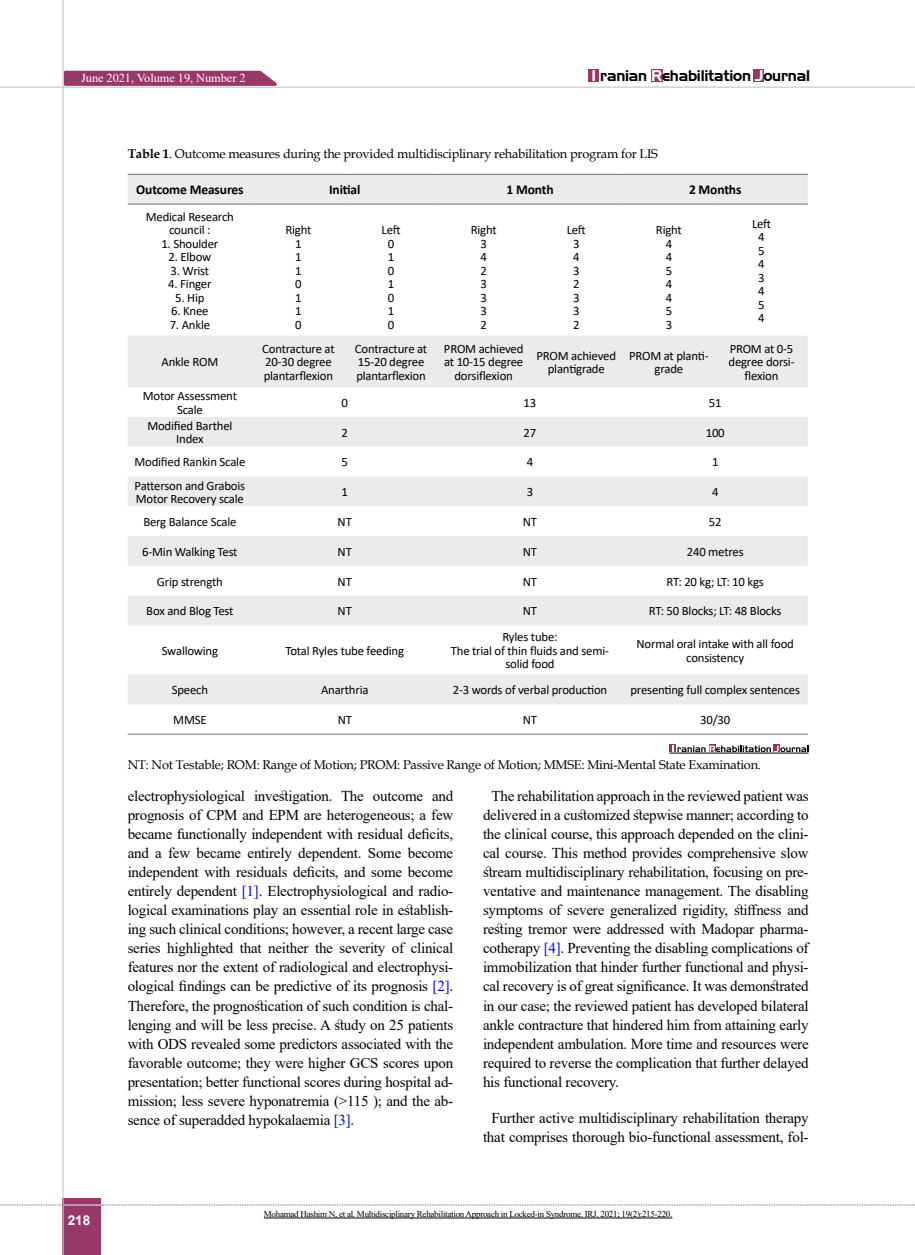
<style>
.page{position:relative;width:915px;height:1255px;background:#fff}
.page>*{position:absolute;margin:0;border:0;box-sizing:border-box;transform-origin:0 0}
.t1{font:15px/19px "Times New Roman";letter-spacing:-.015em;color:#000;text-align:justify}
.t2{font:15px "Aero";letter-spacing:-.015em;color:#000}
.t3{font:700 13.5px "Calibri";letter-spacing:-.01em;color:#000}
.t4{font:700 13.5px "Arial";color:#fff}
.t5{font:12.75px/13.5px "Calibri";letter-spacing:-.015em;color:#000;text-align:center}
.t6{font:12.75px "Book Antiqua";letter-spacing:-.015em;color:#000}
.t7{font:12.15px "Times New Roman";letter-spacing:-.005em;color:#fff}
.t8{font:9px "Times New Roman";letter-spacing:-.03em;color:#000}
.s1{color:#fff}
.s2{font-weight:700}
.s3{color:#00f}
</style>
<div class="page">
<div style="left:63px;top:1198px;width:38px;height:56px;background:#983868"></div>
<hr style="left:62px;top:0;width:2px;height:1254px;background:#c2c4c6">
<hr style="left:0;top:87px;width:914px;height:1px;background:#c2c4c6">
<hr style="left:63px;top:1204px;width:38px;height:1px;background:#ebebec">
<svg style="left:0;top:1204px;width:63px;height:1px"></svg>
<svg style="left:102px;top:1204px;width:813px;height:1px"></svg>
<div style="left:588px;top:69px;width:10px;height:13px;background:#983868"></div>
<div style="left:650px;top:69px;width:12px;height:13px;background:#983868"></div>
<div style="left:752px;top:69px;width:11px;height:13px;background:#983868"></div>
<svg style="left:62px;top:69px;width:222px;height:18px;background:#ac6187"></svg>
<svg style="left:128px;top:175px;width:679px;height:529px"></svg>
<hr style="left:128px;top:733px;width:124px;height:1px;background:#6d6e71">
<hr style="left:252px;top:733px;width:92px;height:1px;background:#6d6e71">
<hr style="left:344px;top:733px;width:93px;height:1px;background:#6d6e71">
<hr style="left:437px;top:733px;width:93px;height:1px;background:#6d6e71">
<hr style="left:530px;top:733px;width:92px;height:1px;background:#6d6e71">
<hr style="left:622px;top:733px;width:93px;height:1px;background:#6d6e71">
<hr style="left:715px;top:733px;width:92px;height:1px;background:#6d6e71">
<hr style="left:128px;top:174px;width:124px;height:1px;background:#6d6e71">
<hr style="left:252px;top:174px;width:92px;height:1px;background:#6d6e71">
<hr style="left:344px;top:174px;width:93px;height:1px;background:#6d6e71">
<hr style="left:437px;top:174px;width:93px;height:1px;background:#6d6e71">
<hr style="left:530px;top:174px;width:92px;height:1px;background:#6d6e71">
<hr style="left:622px;top:174px;width:93px;height:1px;background:#6d6e71">
<hr style="left:715px;top:174px;width:92px;height:1px;background:#6d6e71">
<hr style="left:128px;top:204px;width:124px;height:1px;background:#6d6e71">
<hr style="left:252px;top:204px;width:92px;height:1px;background:#6d6e71">
<hr style="left:344px;top:204px;width:93px;height:1px;background:#6d6e71">
<hr style="left:437px;top:204px;width:93px;height:1px;background:#6d6e71">
<hr style="left:530px;top:204px;width:92px;height:1px;background:#6d6e71">
<hr style="left:622px;top:204px;width:93px;height:1px;background:#6d6e71">
<hr style="left:715px;top:204px;width:92px;height:1px;background:#6d6e71">
<div style="left:669px;top:744px;width:6px;height:8px;background:#953263"></div>
<div style="left:709px;top:744px;width:6px;height:8px;background:#953263"></div>
<div style="left:772px;top:744px;width:7px;height:8px;background:#953263"></div>
<svg style="left:672px;top:745px;width:136px;height:7px"></svg>
<hr style="left:669px;top:752px;width:139px;height:1px;background:#000">
<hr style="left:264px;top:1217px;width:408px;height:1px;background:#000">
<p class="t7" style="left:81px;top:69px;width:166px">June 2021, Volume 19, Number 2</p>
<p class="t2" style="left:591px;top:67px;width:220px"><span class="s1">I</span> ranian <span class="s1">R</span>ehabilitation <span class="s1">J</span>ournal</p>
<p class="t6" style="left:128px;top:145px;width:531px"><span class="s2">Table 1</span>. Outcome measures during the provided multidisciplinary rehabilitation program for LIS</p>
<p class="t3" style="left:136px;top:180px;width:109px">Outcome Measures</p>
<p class="t3" style="left:329px;top:180px;width:33px">Initial</p>
<p class="t3" style="left:506px;top:180px;width:49px">1 Month</p>
<p class="t3" style="left:688px;top:180px;width:54px">2 Months</p>
<p class="t5" style="left:146px;top:209px;width:90px">Medical Research council :</p>
<p class="t5" style="left:161px;top:236px;width:59px">1. Shoulder</p>
<p class="t5" style="left:168px;top:250px;width:44px">2. Elbow</p>
<p class="t5" style="left:170px;top:263px;width:40px">3. Wrist</p>
<p class="t5" style="left:168px;top:277px;width:45px">4. Finger</p>
<p class="t5" style="left:175px;top:290px;width:31px">5. Hip</p>
<p class="t5" style="left:171px;top:304px;width:39px">6. Knee</p>
<p class="t5" style="left:170px;top:317px;width:42px">7. Ankle</p>
<p class="t5" style="left:285px;top:223px;width:27px">Right<br>1<br>1<br>1<br>0<br>1<br>1<br>0</p>
<p class="t5" style="left:381px;top:223px;width:21px">Left<br>0<br>1<br>0<br>1<br>0<br>1<br>0</p>
<p class="t5" style="left:470px;top:223px;width:27px">Right<br>3<br>4<br>2<br>3<br>3<br>3<br>2</p>
<p class="t5" style="left:566px;top:223px;width:21px">Left<br>3<br>4<br>3<br>2<br>3<br>3<br>2</p>
<p class="t5" style="left:655px;top:223px;width:27px">Right<br>4<br>4<br>5<br>4<br>4<br>5<br>3</p>
<p class="t5" style="left:751px;top:216px;width:21px">Left<br>4<br>5<br>4<br>3<br>4<br>5<br>4</p>
<p class="t5" style="left:161px;top:355px;width:58px">Ankle ROM</p>
<p class="t5" style="left:262px;top:341px;width:74px;text-align:left">Contracture at<br>20-30 degree plantarflexion</p>
<p class="t5" style="left:355px;top:341px;width:74px;text-align:left">Contracture at<br>15-20 degree plantarflexion</p>
<p class="t5" style="left:444px;top:341px;width:81px">PROM achieved at 10-15 degree dorsiflexion</p>
<p class="t5" style="left:536px;top:348px;width:81px">PROM achieved plantigrade</p>
<p class="t5" style="left:629px;top:348px;width:81px">PROM at planti&shy;grade</p>
<p class="t5" style="left:728px;top:341px;width:68px">PROM at 0-5 degree dorsi&shy;flexion</p>
<p class="t5" style="left:143px;top:389px;width:96px">Motor Assessment<br>Scale</p>
<p class="t5" style="left:341px;top:395px;width:8px">0</p>
<p class="t5" style="left:523px;top:395px;width:14px">13</p>
<p class="t5" style="left:708px;top:395px;width:14px">51</p>
<p class="t5" style="left:147px;top:418px;width:86px">Modified Barthel<br>Index</p>
<p class="t5" style="left:341px;top:425px;width:8px">2</p>
<p class="t5" style="left:523px;top:425px;width:14px">27</p>
<p class="t5" style="left:705px;top:425px;width:21px">100</p>
<p class="t5" style="left:134px;top:455px;width:112px">Modified Rankin Scale</p>
<p class="t5" style="left:341px;top:455px;width:8px">5</p>
<p class="t5" style="left:526px;top:455px;width:8px">4</p>
<p class="t5" style="left:711px;top:455px;width:8px">1</p>
<p class="t5" style="left:134px;top:478px;width:112px;text-align:left">Patterson and Grabois<br>Motor Recovery scale</p>
<p class="t5" style="left:341px;top:485px;width:8px">1</p>
<p class="t5" style="left:526px;top:485px;width:8px">3</p>
<p class="t5" style="left:711px;top:485px;width:8px">4</p>
<p class="t5" style="left:143px;top:514px;width:95px">Berg Balance Scale</p>
<p class="t5" style="left:337px;top:514px;width:16px">NT</p>
<p class="t5" style="left:522px;top:514px;width:16px">NT</p>
<p class="t5" style="left:708px;top:514px;width:14px">52</p>
<p class="t5" style="left:142px;top:544px;width:97px">6-Min Walking Test</p>
<p class="t5" style="left:337px;top:544px;width:16px">NT</p>
<p class="t5" style="left:522px;top:544px;width:16px">NT</p>
<p class="t5" style="left:686px;top:544px;width:58px">240 metres</p>
<p class="t5" style="left:157px;top:574px;width:67px">Grip strength</p>
<p class="t5" style="left:337px;top:574px;width:16px">NT</p>
<p class="t5" style="left:522px;top:574px;width:16px">NT</p>
<p class="t5" style="left:666px;top:574px;width:99px">RT: 20 kg; LT: 10 kgs</p>
<p class="t5" style="left:146px;top:604px;width:89px">Box and Blog Test</p>
<p class="t5" style="left:337px;top:604px;width:16px">NT</p>
<p class="t5" style="left:522px;top:604px;width:16px">NT</p>
<p class="t5" style="left:648px;top:604px;width:134px">RT: 50 Blocks; LT: 48 Blocks</p>
<p class="t5" style="left:162px;top:643px;width:58px">Swallowing</p>
<p class="t5" style="left:285px;top:643px;width:120px">Total Ryles tube feeding</p>
<p class="t5" style="left:450px;top:630px;width:160px">Ryles tube:<br>The trial of thin fluids and semi&shy;solid food</p>
<p class="t5" style="left:636px;top:637px;width:159px">Normal oral intake with all food consistency</p>
<p class="t5" style="left:172px;top:683px;width:38px">Speech</p>
<p class="t5" style="left:321px;top:683px;width:49px">Anarthria</p>
<p class="t5" style="left:452px;top:683px;width:156px">2-3 words of verbal production</p>
<p class="t5" style="left:630px;top:683px;width:171px">presenting full complex sentences</p>
<p class="t5" style="left:173px;top:712px;width:35px">MMSE</p>
<p class="t5" style="left:337px;top:712px;width:16px">NT</p>
<p class="t5" style="left:522px;top:712px;width:16px">NT</p>
<p class="t5" style="left:700px;top:712px;width:32px">30/30</p>
<p class="t6" style="left:128px;top:756px;width:634px">NT: Not Testable; ROM: Range of Motion; PROM: Passive Range of Motion; MMSE: Mini-Mental State Examination.</p>
<p class="t4" style="left:68px;top:1210px;width:24px">218</p>
<p class="t1" style="left:128px;top:785px;width:327px">electrophysiological investigation. The outcome and prognosis of CPM and EPM are heterogeneous; a few became functionally independent with residual deficits, and a few became entirely dependent. Some become independent with residuals deficits, and some become entirely dependent <span class="s3">[1]</span>. Electrophysiological and radio&shy;logical examinations play an essential role in establish&shy;ing such clinical conditions; however, a recent large case series highlighted that neither the severity of clinical features nor the extent of radiological and electrophysi&shy;ological findings can be predictive of its prognosis <span class="s3">[2]</span>.<br>Therefore, the prognostication of such condition is chal&shy;lenging and will be less precise. A study on 25 patients with ODS revealed some predictors associated with the favorable outcome; they were higher GCS scores upon presentation; better functional scores during hospital ad&shy;mission; less severe hyponatremia (&gt;115 ); and the ab&shy;sence of superadded hypokalaemia <span class="s3">[3]</span>.</p>
<p class="t1" style="left:483px;top:785px;width:327px;text-indent:9px">The rehabilitation approach in the reviewed patient was delivered in a customized stepwise manner; according to the clinical course, this approach depended on the clini&shy;cal course. This method provides comprehensive slow stream multidisciplinary rehabilitation, focusing on pre&shy;ventative and maintenance management. The disabling symptoms of severe generalized rigidity, stiffness and resting tremor were addressed with Madopar pharma&shy;cotherapy <span class="s3">[4]</span>. Preventing the disabling complications of immobilization that hinder further functional and physi&shy;cal recovery is of great significance. It was demonstrated in our case; the reviewed patient has developed bilateral ankle contracture that hindered him from attaining early independent ambulation. More time and resources were required to reverse the complication that further delayed his functional recovery.</p>
<p class="t1" style="left:483px;top:1107px;width:327px;text-align:center">Further active multidisciplinary rehabilitation therapy that comprises thorough bio-functional assessment, fol-</p>
<p class="t8" style="left:264px;top:1207px;width:410px">Mohamad Hashim N, et al. Multidisciplinary Rehabilitation Approach in Locked-in Syndrome. IRJ. 2021; 19(2):215-220.</p>
</div>
